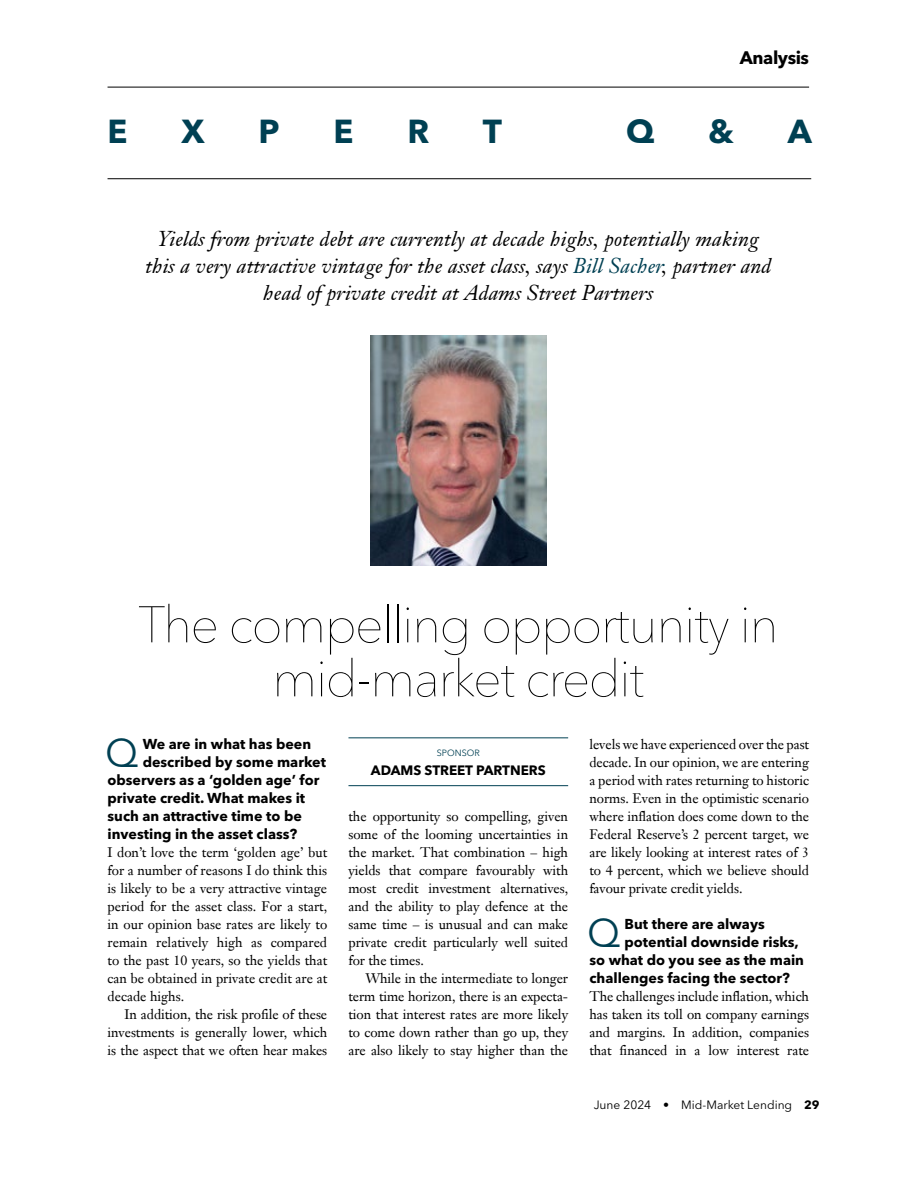
<style>
.page{position:relative;width:918px;height:1188px;background:#fff}
.page>*{position:absolute;margin:0;border:0;box-sizing:border-box;transform-origin:0 0}
.t1{font:200 51px/54px "Avenir Next LT Pro";letter-spacing:-.03em;color:#000;text-align:center}
.t2{font:39.6px "Avenir Next LT Pro";color:#004053}
.t3{font:700 33px "Avenir Next LT Pro";color:#004053}
.t4{font:italic 21px/27px "Janson Text LT Pro";letter-spacing:.005em;color:#000;text-align:center}
.t5{font:700 18px "Avenir Next LT Pro";letter-spacing:-.025em;color:#000}
.t6{font:700 14.25px "Avenir Next LT Pro";color:#000}
.t7{font:13.5px/18px "Janson Text LT Pro";letter-spacing:-.005em;color:#000;text-align:justify}
.t8{font:700 13.5px "Avenir Next LT Pro";letter-spacing:-.005em;color:#000}
.t9{font:12px "Avenir Next LT Pro";color:#000}
.t10{font:9px "Avenir Next LT Pro";color:#004053}
.s1{color:#004053}
.s2{font-weight:700}
</style>
<div class="page">
<hr style="left:108px;top:178px;width:703px;height:1px;background:#000">
<hr style="left:108px;top:87px;width:701px;height:1px;background:#000">
<img style="left:371px;top:335px;width:175px;height:231px">
<hr style="left:348px;top:738px;width:220px;height:1px;background:#004053">
<hr style="left:348px;top:785px;width:220px;height:1px;background:#004053">
<h3 class="t5" style="left:740px;top:47px;width:71px">Analysis</h3>
<h3 class="t3" style="left:108px;top:111px;width:22px">E</h3>
<h3 class="t3" style="left:181px;top:111px;width:25px">X</h3>
<h3 class="t3" style="left:258px;top:111px;width:23px">P</h3>
<h3 class="t3" style="left:333px;top:111px;width:22px">E</h3>
<h3 class="t3" style="left:407px;top:111px;width:23px">R</h3>
<h3 class="t3" style="left:483px;top:111px;width:21px">T</h3>
<h3 class="t3" style="left:626px;top:111px;width:30px">Q</h3>
<h3 class="t3" style="left:708px;top:111px;width:27px">&amp;</h3>
<h3 class="t3" style="left:788px;top:111px;width:26px">A</h3>
<h3 class="t4" style="left:145px;top:225px;width:627px">Yields from private debt are currently at decade highs, potentially making this a very attractive vintage for the asset class, says <span class="s1">Bill Sacher</span>, partner and head of private credit at Adams Street Partners</h3>
<h1 class="t1" style="left:138px;top:598px;width:642px">The compelling opportunity in mid-market credit</h1>
<h2 class="t2" style="left:105px;top:730px;width:35px">Q</h2>
<p class="t6" style="left:143px;top:736px;width:170px">We are in what has been</p>
<p class="t6" style="left:143px;top:754px;width:185px">described by some market</p>
<p class="t6" style="left:108px;top:772px;width:213px">observers as a ‘golden age’ for</p>
<p class="t6" style="left:108px;top:790px;width:199px">private credit. What makes it</p>
<p class="t6" style="left:108px;top:808px;width:196px">such an attractive time to be</p>
<p class="t6" style="left:108px;top:826px;width:191px">investing in the asset class?</p>
<p class="t7" style="left:108px;top:844px;width:221px">I don’t love the term ‘golden age’ but for a number of reasons I do think this is likely to be a very attractive vintage period for the asset class. For a start, in our opinion base rates are likely to remain relatively high as compared to the past 10 years, so the yields that can be obtained in private credit are at decade highs.</p>
<p class="t7" style="left:108px;top:1006px;width:221px;text-indent:17px">In addition, the risk profile of these investments is generally lower, which is the aspect that we often hear makes</p>
<p class="t10" style="left:437px;top:748px;width:44px">SPONSOR</p>
<p class="t8" style="left:371px;top:762px;width:176px">ADAMS STREET PARTNERS</p>
<p class="t7" style="left:348px;top:808px;width:221px">the opportunity so compelling, given some of the looming uncertainties in the market. That combination – high yields that compare favourably with most credit investment alternatives, and the ability to play defence at the same time – is unusual and can make private credit particularly well suited for the times.</p>
<p class="t7" style="left:348px;top:970px;width:221px;text-indent:17px">While in the intermediate to longer term time horizon, there is an expecta&shy;tion that interest rates are more likely to come down rather than go up, they are also likely to stay higher than the</p>
<p class="t7" style="left:589px;top:736px;width:221px">levels we have experienced over the past decade. In our opinion, we are entering a period with rates returning to historic norms. Even in the optimistic scenario where inflation does come down to the Federal Reserve’s 2 percent target, we are likely looking at interest rates of 3 to 4 percent, which we believe should favour private credit yields.</p>
<h2 class="t2" style="left:587px;top:910px;width:35px">Q</h2>
<p class="t6" style="left:625px;top:916px;width:142px">But there are always</p>
<p class="t6" style="left:625px;top:934px;width:176px">potential downside risks,</p>
<p class="t6" style="left:589px;top:952px;width:216px">so what do you see as the main</p>
<p class="t6" style="left:589px;top:970px;width:202px">challenges facing the sector?</p>
<p class="t7" style="left:589px;top:988px;width:221px">The challenges include inflation, which has taken its toll on company earnings and margins. In addition, companies that financed in a low interest rate</p>
<p class="t9" style="left:594px;top:1098px;width:228px">June 2024 • Mid-Market Lending <span class="s2">29</span></p>
</div>
